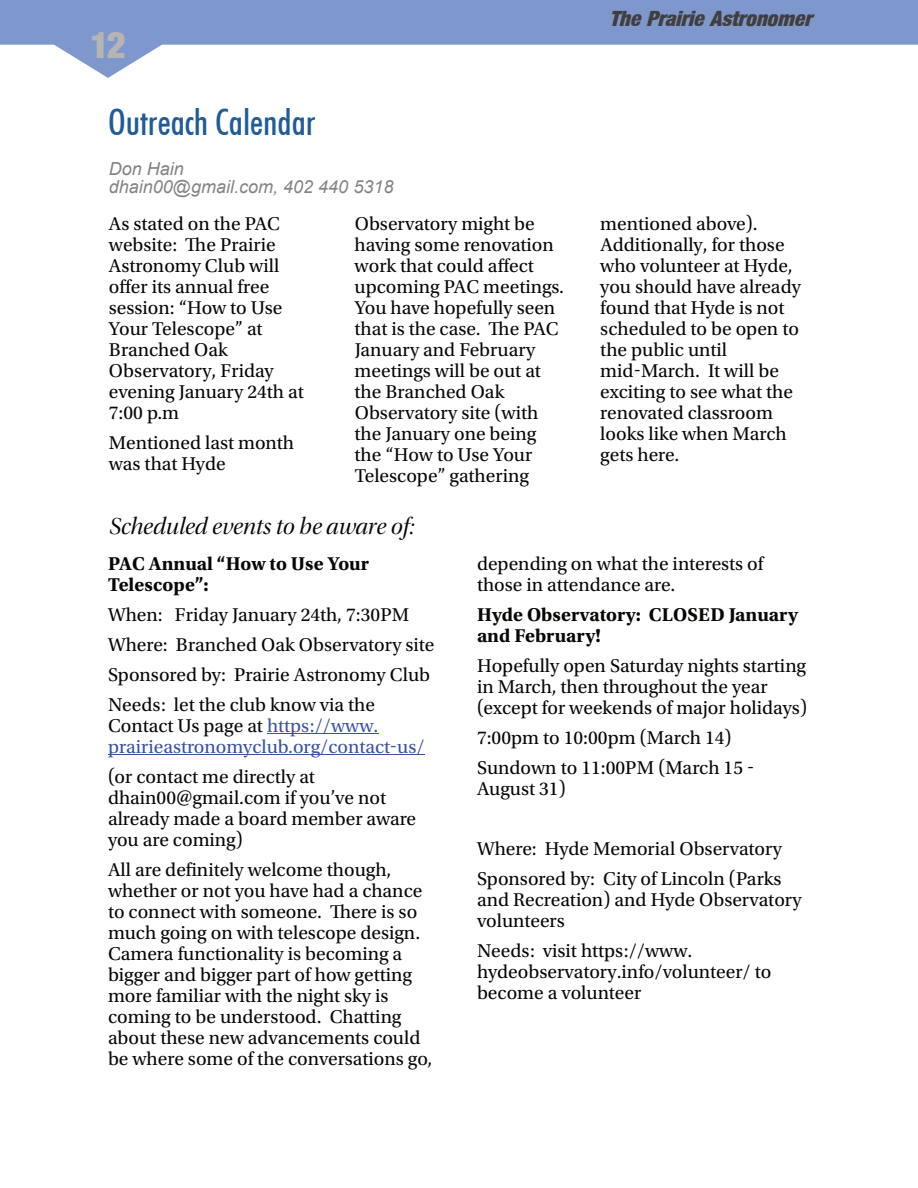
<style>
.page{position:relative;width:918px;height:1188px;background:#fff}
.page>*{position:absolute;margin:0;border:0;box-sizing:border-box;transform-origin:0 0}
.t1{font:500 condensed 36px "Futura BT";color:#205c97}
.t2{font:36px "Basic Sans Heavy SF Bold";color:#b6b5b4}
.t3{font:24px "Utopia Std Disp It";color:#080704}
.t4{font:italic 21px "Basic Sans Heavy SF Bold";color:#413f3e}
.t5{font:19.5px/21px "Utopia Std";color:#080704}
.t6{font:700 19.5px/21px "Utopia Std";color:#080704}
.t7{font:19.5px/21px "Utopia Std";color:#3a53a3}
.t8{font:italic 18px/18.6px "Arial";color:rgb(8 7 4/.5)}
.s1{color:#080704}
</style>
<div class="page">
<svg style="left:0;top:0;width:918px;height:78px;fill:#7e98cd"></svg>
<hr style="left:267px;top:733px;width:111px;height:1px;background:#3a53a3">
<hr style="left:108px;top:754px;width:317px;height:1px;background:#3a53a3">
<h1 class="t2" style="left:90px;top:31px;width:37px">12</h1>
<h1 class="t1" style="left:108px;top:108px;width:209px">Outreach Calendar</h1>
<p class="t8" style="left:109px;top:161px;width:286px">Don Hain<br>dhain00@gmail.com, 402 440 5318</p>
<p class="t4" style="left:609px;top:11px;width:204px">The Prairie Astronomer</p>
<p class="t5" style="left:109px;top:215px;width:196px">As stated on the PAC website: The Prairie<br>Astronomy Club will offer its annual free session: “How to Use<br>Your Telescope” at<br>Branched Oak<br>Observatory, Friday evening January 24th at<br>7:00 p.m</p>
<p class="t5" style="left:109px;top:434px;width:187px">Mentioned last month was that Hyde</p>
<p class="t5" style="left:355px;top:215px;width:211px">Observatory might be having some renovation work that could affect upcoming PAC meetings.<br>You have hopefully seen that is the case. The PAC<br>January and February meetings will be out at the Branched Oak<br>Observatory site (with the January one being the “How to Use Your<br>Telescope” gathering</p>
<p class="t5" style="left:600px;top:215px;width:202px">mentioned above).<br>Additionally, for those who volunteer at Hyde, you should have already found that Hyde is not scheduled to be open to the public until mid-March. It will be exciting to see what the renovated classroom looks like when March gets here.</p>
<p class="t3" style="left:109px;top:517px;width:307px">Scheduled events to be aware of:</p>
<p class="t6" style="left:108px;top:555px;width:263px">PAC Annual “How to Use Your<br>Telescope”:</p>
<p class="t5" style="left:108px;top:601px;width:328px;line-height:30px">When: Friday January 24th, 7:30PM Where: Branched Oak Observatory site Sponsored by: Prairie Astronomy Club Needs: let the club know via the</p>
<p class="t7" style="left:108px;top:717px;width:318px"><span class="s1">Contact Us page at</span> https://www. prairieastronomyclub.org/contact-us/</p>
<p class="t5" style="left:108px;top:768px;width:310px">(or contact me directly at dhain00@gmail.com if you’ve not already made a board member aware you are coming)</p>
<p class="t5" style="left:108px;top:861px;width:326px">All are definitely welcome though, whether or not you have had a chance to connect with someone. There is so much going on with telescope design.<br>Camera functionality is becoming a bigger and bigger part of how getting more familiar with the night sky is coming to be understood. Chatting about these new advancements could be where some of the conversations go,</p>
<p class="t5" style="left:477px;top:555px;width:288px">depending on what the interests of those in attendance are.</p>
<p class="t6" style="left:477px;top:606px;width:322px">Hyde Observatory: CLOSED January and February!</p>
<p class="t5" style="left:477px;top:657px;width:332px">Hopefully open Saturday nights starting in March, then throughout the year (except for weekends of major holidays)</p>
<p class="t5" style="left:477px;top:724px;width:279px;line-height:30px">7:00pm to 10:00pm (March 14)<br>Sundown to 11:00PM (March 15 -</p>
<p class="t5" style="left:477px;top:780px;width:90px">August 31)</p>
<p class="t5" style="left:477px;top:835px;width:306px;line-height:30px">Where: Hyde Memorial Observatory<br>Sponsored by: City of Lincoln (Parks</p>
<p class="t5" style="left:477px;top:891px;width:326px">and Recreation) and Hyde Observatory volunteers</p>
<p class="t5" style="left:477px;top:942px;width:296px">Needs: visit https://www. hydeobservatory.info/volunteer/ to become a volunteer</p>
</div>
